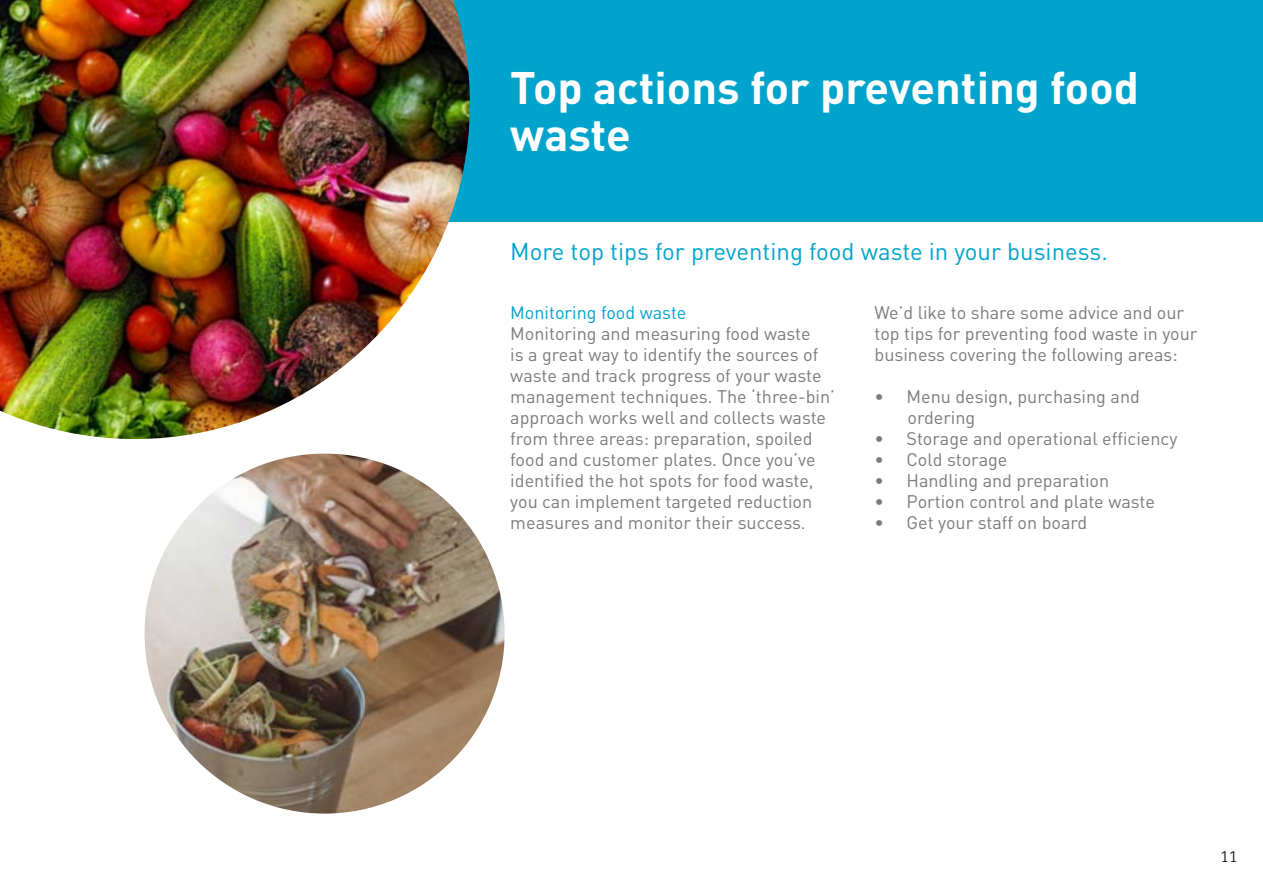
<style>
.page{position:relative;width:1263px;height:893px;background:#fff}
.page>*{position:absolute;margin:0;border:0;box-sizing:border-box;transform-origin:0 0}
.t1{font:700 45px/46.5px "DIN";color:#fff}
.t2{font:24px "DIN";color:#00a3cc}
.t3{font:18px/21px "DIN";color:#7c7b7b}
.t4{font:18px "DIN";color:#00a3cc}
.t5{font:300 15px "FS Me";color:#000}
</style>
<div class="page">
<div style="left:0;top:0;width:1263px;height:221px;background:#00a3cc"></div>
<img style="left:0;top:0;width:470px;height:439px">
<img style="left:145px;top:454px;width:360px;height:360px;border-radius:180px">
<h1 class="t1" style="left:510px;top:63px;width:630px">Top actions for preventing food waste</h1>
<h2 class="t2" style="left:510px;top:236px;width:599px">More top tips for preventing food waste in your business.</h2>
<p class="t4" style="left:510px;top:301px;width:178px">Monitoring food waste</p>
<p class="t3" style="left:510px;top:322px;width:326px">Monitoring and measuring food waste<br>is a great way to identify the sources of waste and track progress of your waste management techniques. The ‘three-bin’ approach works well and collects waste from three areas: preparation, spoiled food and customer plates. Once you’ve identified the hot spots for food waste, you can implement targeted reduction measures and monitor their success.</p>
<p class="t3" style="left:874px;top:301px;width:324px">We’d like to share some advice and our top tips for preventing food waste in your business covering the following areas:</p>
<p class="t3" style="left:907px;top:385px;width:234px;text-indent:-33px">• Menu design, purchasing and ordering</p>
<p class="t3" style="left:874px;top:427px;width:304px">• Storage and operational efficiency</p>
<p class="t3" style="left:874px;top:448px;width:134px">• Cold storage</p>
<p class="t3" style="left:874px;top:469px;width:236px">• Handling and preparation</p>
<p class="t3" style="left:874px;top:490px;width:282px">• Portion control and plate waste</p>
<p class="t3" style="left:874px;top:511px;width:214px">• Get your staff on board</p>
<p class="t5" style="left:1220px;top:848px;width:19px">11</p>
</div>
